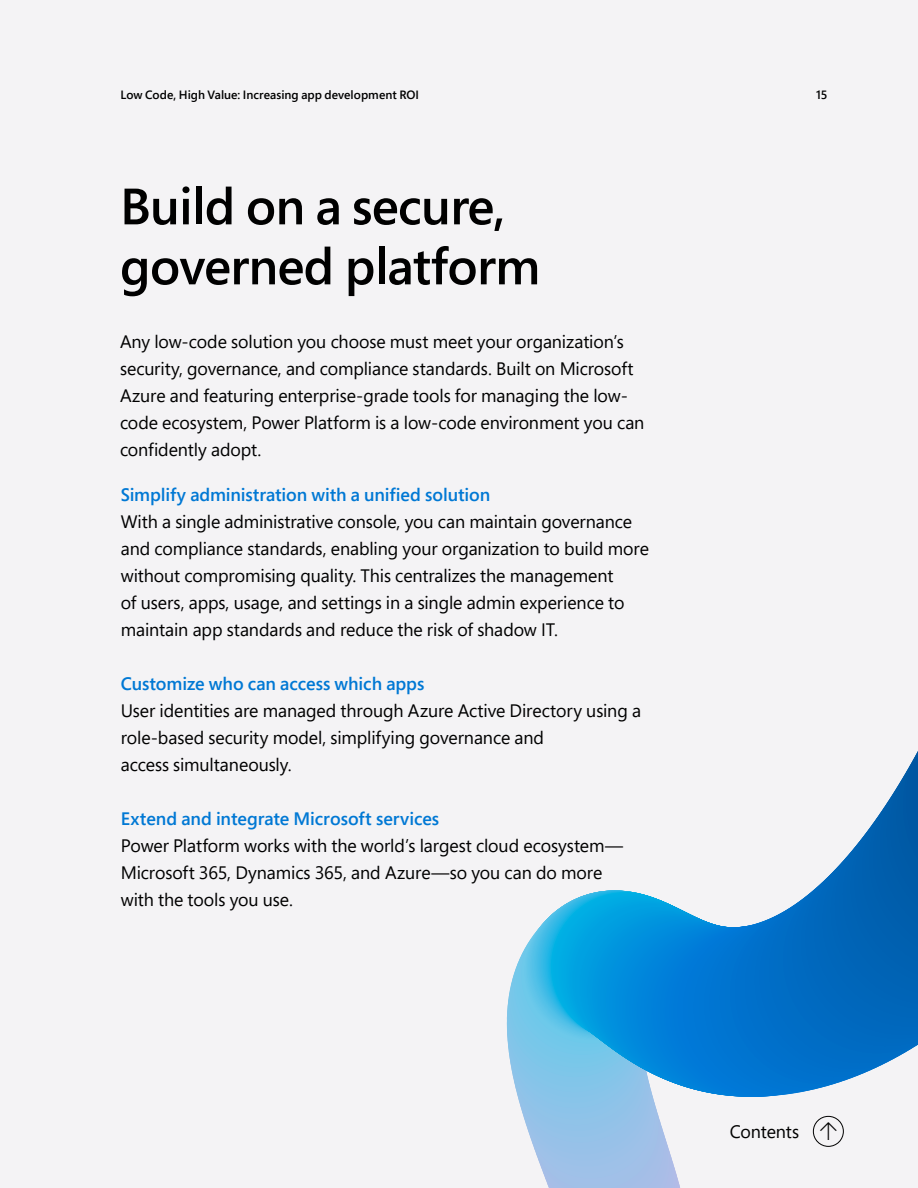
<style>
.page{position:relative;width:918px;height:1188px;background:#f4f3f5}
.page>*{position:absolute;margin:0;border:0;box-sizing:border-box;transform-origin:0 0}
.H2_Title_34_40{font:600 51px "Segoe Pro";letter-spacing:-.015em;color:#000}
.P_12_18{font:18px/27px "Segoe Pro";letter-spacing:-.005em;color:#000}
.t1{font:600 12px "Segoe Pro";color:#000}
.s1{font-weight:600;color:#0078d4}
</style>
<div class="page">
<svg style="left:506px;top:751px;width:412px;height:437px"></svg>
<p class="t1" style="left:120px;top:87px;width:300px">Low Code, High Value: Increasing app development ROI</p>
<p class="t1" style="left:816px;top:87px;width:13px">15</p>
<h2 class="H2_Title_34_40" style="left:120px;top:171px;width:387px">Build on a secure,</h2>
<h2 class="H2_Title_34_40" style="left:120px;top:231px;width:422px">governed platform</h2>
<p class="P_12_18" style="left:120px;top:328px;width:526px">Any low-code solution you choose must meet your organization’s security, governance, and compliance standards. Built on Microsoft Azure and featuring enterprise-grade tools for managing the low&shy;code ecosystem, Power Platform is a low-code environment you can confidently adopt.</p>
<p class="P_12_18" style="left:121px;top:481px;width:530px"><span class="s1">Simplify administration with a unified solution<br></span>With a single administrative console, you can maintain governance and compliance standards, enabling your organization to build more without compromising quality. This centralizes the management<br>of users, apps, usage, and settings in a single admin experience to maintain app standards and reduce the risk of shadow IT.</p>
<p class="P_12_18" style="left:121px;top:670px;width:522px"><span class="s1">Customize who can access which apps<br></span>User identities are managed through Azure Active Directory using a role-based security model, simplifying governance and<br>access simultaneously.</p>
<p class="P_12_18" style="left:121px;top:805px;width:504px"><span class="s1">Extend and integrate Microsoft services<br></span>Power Platform works with the world’s largest cloud ecosystem— Microsoft 365, Dynamics 365, and Azure—so you can do more with the tools you use.</p>
<p class="P_12_18" style="left:730px;top:1118px;width:71px">Contents</p>
</div>
